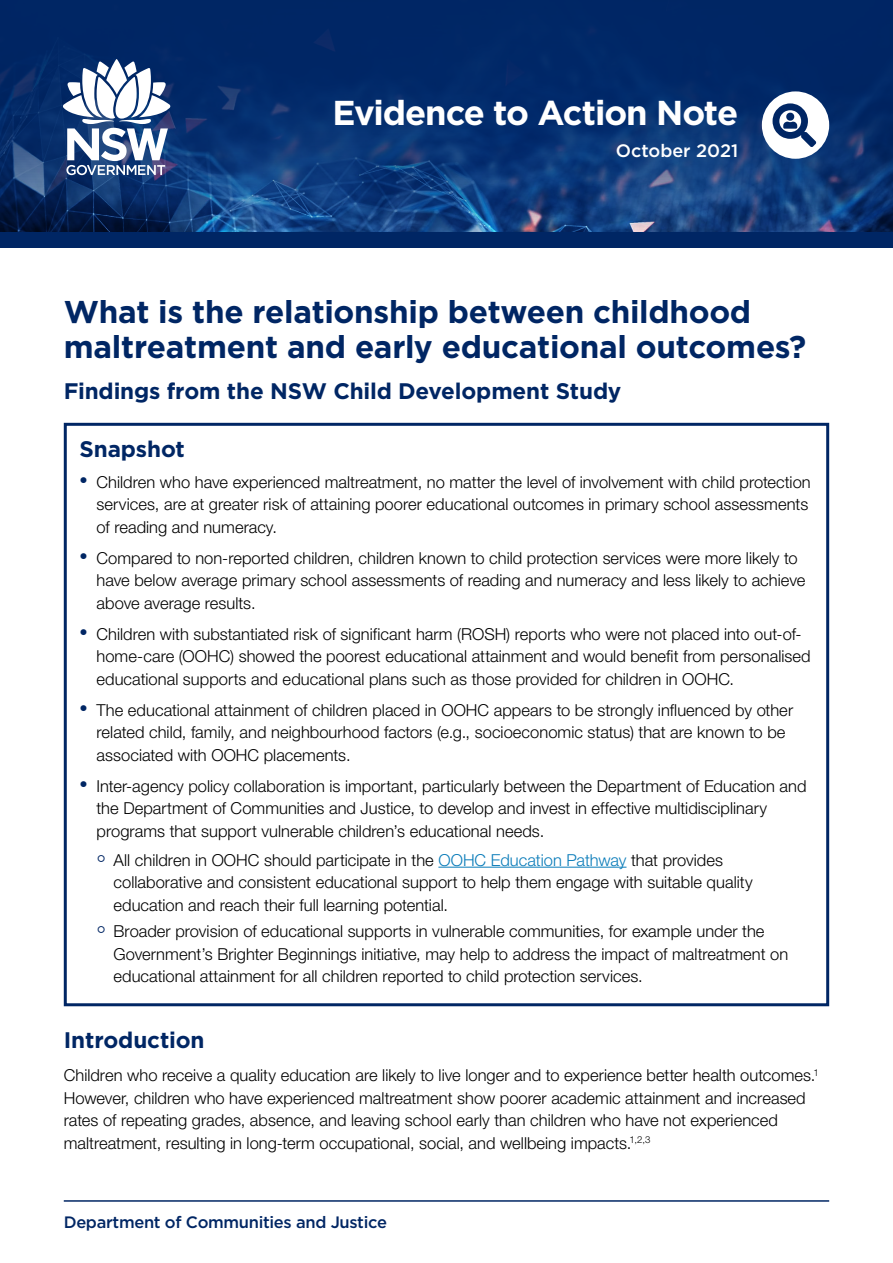
<style>
.page{position:relative;width:893px;height:1263px;background:#fff}
.page>*{position:absolute;margin:0;border:0;box-sizing:border-box;transform-origin:0 0}
.t1{font:700 34.5px "Gotham";letter-spacing:-.035em;color:#fff}
.t2{font:700 31.5px/34.7px "Gotham";letter-spacing:-.01em;color:#002664}
.t3{font:700 22.5px "Gotham";letter-spacing:-.005em;color:#002664}
.t4{font:500 18px "Gotham";color:#fff}
.Bullet{font:300 16.5px/22.5px "Helvetica Neue LT Std";color:#000}
.Bullet_-_level_2{font:300 16.5px/22.5px "Helvetica Neue LT Std";color:#000}
.Body{font:300 16.5px/22.5px "Helvetica Neue LT Std";color:#000}
.t5{font:500 16.5px "Gotham";letter-spacing:-.02em;color:#002664}
.s1{color:#002664}
.s2{font-size:24px;color:#002664}
.s3{color:#0a7cb9}
</style>
<div class="page">
<svg style="left:0;top:0;width:893px;height:248px;background:#08306e"></svg>
<div style="left:762px;top:91px;width:67px;height:68px;background:#fff;border-radius:50%"></div>
<svg style="left:772px;top:103px;width:44px;height:44px"></svg>
<hr style="left:64px;top:1200px;width:765px;height:2px;background:#002664">
<svg style="left:63px;top:59px;width:107px;height:116px"></svg>
<hr style="left:438px;top:867px;width:188px;height:1px;background:#0a7cb9">
<div style="left:64px;top:423px;width:765px;height:583px;border:3px solid #002664"></div>
<h1 class="t1" style="left:332px;top:89px;width:407px">Evidence to Action Note</h1>
<p class="t4" style="left:616px;top:139px;width:124px">October 2021</p>
<h1 class="t2" style="left:64px;top:294px;width:744px">What is the relationship between childhood maltreatment and early educational outcomes?</h1>
<h2 class="t3" style="left:64px;top:376px;width:559px">Findings from the NSW Child Development Study</h2>
<h2 class="t3" style="left:80px;top:434px;width:107px">Snapshot</h2>
<p class="Bullet" style="left:97px;top:470px;width:716px;text-indent:-17px"><span class="s1">•</span> Children who have experienced maltreatment, no matter the level of involvement with child protection services, are at greater risk of attaining poorer educational outcomes in primary school assessments of reading and numeracy.</p>
<p class="Bullet" style="left:97px;top:546px;width:710px;text-indent:-17px"><span class="s1">•</span> Compared to non-reported children, children known to child protection services were more likely to have below average primary school assessments of reading and numeracy and less likely to achieve above average results.</p>
<p class="Bullet" style="left:97px;top:622px;width:715px;text-indent:-17px"><span class="s1">•</span> Children with substantiated risk of significant harm (ROSH) reports who were not placed into out-of&shy;home-care (OOHC) showed the poorest educational attainment and would benefit from personalised educational supports and educational plans such as those provided for children in OOHC.</p>
<p class="Bullet" style="left:97px;top:698px;width:698px;text-indent:-17px"><span class="s1">•</span> The educational attainment of children placed in OOHC appears to be strongly influenced by other related child, family, and neighbourhood factors (e.g., socioeconomic status) that are known to be associated with OOHC placements.</p>
<p class="Bullet" style="left:97px;top:774px;width:712px;text-indent:-17px"><span class="s1">•</span> Inter-agency policy collaboration is important, particularly between the Department of Education and the Department of Communities and Justice, to develop and invest in effective multidisciplinary programs that support vulnerable children’s educational needs.</p>
<p class="Bullet_-_level_2" style="left:114px;top:848px;width:641px;text-indent:-17px"><span class="s2">°</span> All children in OOHC should participate in the <span class="s3">OOHC Education Pathway</span> that provides collaborative and consistent educational support to help them engage with suitable quality education and reach their full learning potential.</p>
<p class="Bullet_-_level_2" style="left:114px;top:920px;width:676px;text-indent:-17px"><span class="s2">°</span> Broader provision of educational supports in vulnerable communities, for example under the<br>Government’s Brighter Beginnings initiative, may help to address the impact of maltreatment on educational attainment for all children reported to child protection services.</p>
<h2 class="t3" style="left:64px;top:1025px;width:142px">Introduction</h2>
<p class="Body" style="left:64px;top:1064px;width:757px">Children who receive a quality education are likely to live longer and to experience better health outcomes.<sup>1<br></sup>However, children who have experienced maltreatment show poorer academic attainment and increased rates of repeating grades, absence, and leaving school early than children who have not experienced maltreatment, resulting in long-term occupational, social, and wellbeing impacts.<sup>1,2,3</sup></p>
<p class="t5" style="left:64px;top:1211px;width:325px">Department of Communities and Justice</p>
</div>
